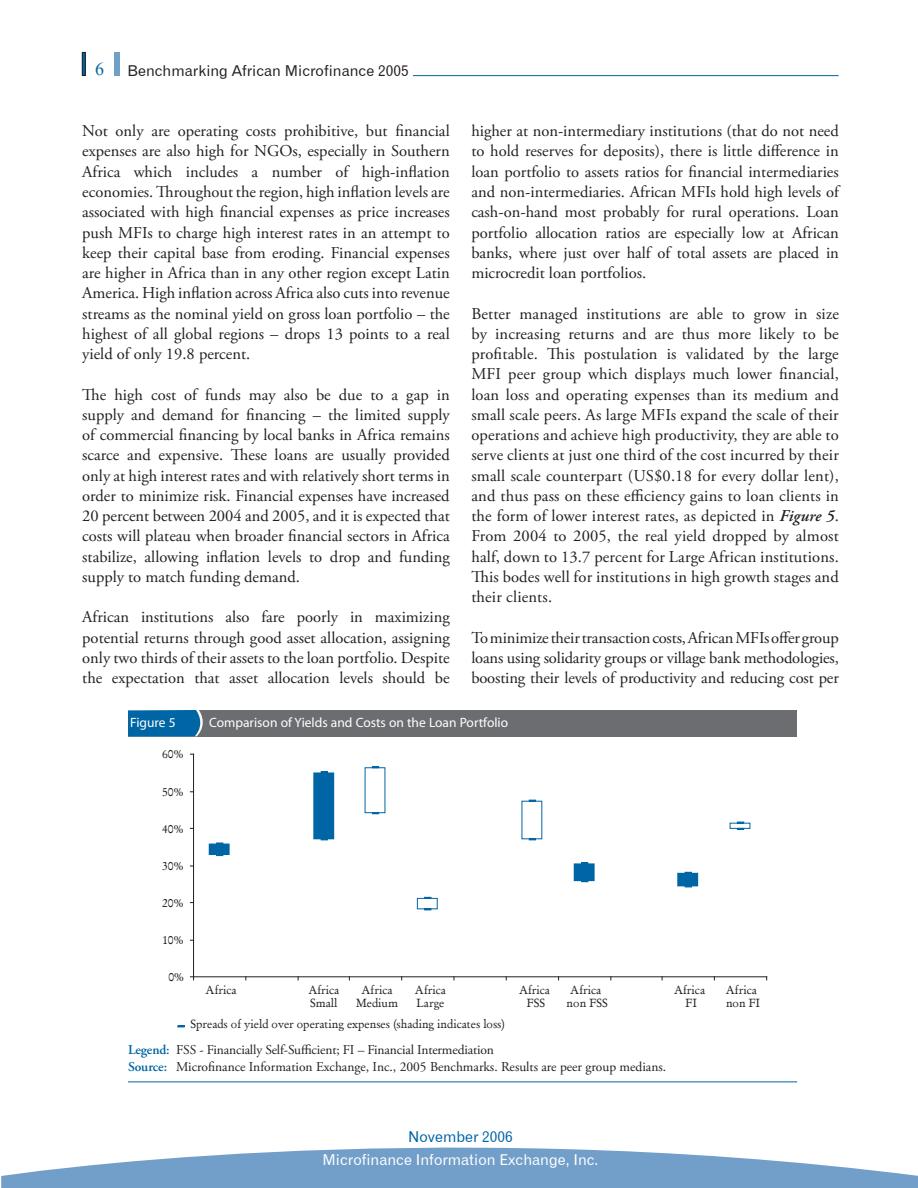
<style>
.page{position:relative;width:918px;height:1188px;background:#fff}
.page>*{position:absolute;margin:0;border:0;box-sizing:border-box;transform-origin:0 0}
.t1{font:16.5px/20.2px "Adobe Garamond Pro";color:#231f20;text-align:justify}
.t2{font:15px "Gothic 720 BT Roman B";color:#fff}
.t3{font:15px "Gothic 720 BT Roman B";color:#231f20}
.t4{font:15px "Gothic 720 BT Roman B";color:#0065a4}
.t5{font:13.5px/16.2px "Adobe Garamond Pro";letter-spacing:-.005em;color:#231f20}
.t6{font:13.5px "Myriad";color:#fff}
.t7{font:12px/12.6px "Garamond Antiqua";color:#231f20;text-align:center}
.s1{font-weight:600;font-style:italic}
.s2{font-weight:600;color:#0065a4}
</style>
<div class="page">
<svg style="left:1px;top:1147px;width:916px;height:41px;fill:#729eca"></svg>
<hr style="left:413px;top:75px;width:425px;height:1px;background:#0065a4">
<div style="left:114px;top:52px;width:5px;height:23px;background:#729eca"></div>
<div style="left:82px;top:52px;width:3px;height:23px;border:1px solid #231f20"></div>
<div style="left:128px;top:709px;width:668px;height:27px;background:#6c6d70"></div>
<svg style="left:128px;top:709px;width:81px;height:27px;background:#1c70a5"></svg>
<hr style="left:128px;top:1081px;width:669px;height:1px;background:#0065a4">
<hr style="left:193px;top:976px;width:573px;height:1px;background:#231f20">
<hr style="left:193px;top:754px;width:1px;height:223px;background:#231f20">
<div style="left:209px;top:844px;width:20px;height:10px;background:#0065a4"></div>
<div style="left:314px;top:773px;width:19px;height:66px;background:#0065a4"></div>
<div style="left:417px;top:898px;width:20px;height:11px;border:1px solid #0065a4"></div>
<div style="left:574px;top:864px;width:20px;height:16px;background:#0065a4"></div>
<div style="left:677px;top:873px;width:20px;height:13px;background:#0065a4"></div>
<div style="left:677px;top:873px;width:20px;height:13px;border:1px solid #0065a4"></div>
<div style="left:729px;top:823px;width:21px;height:6px;border:1px solid #0065a4"></div>
<svg style="left:216px;top:854px;width:7px;height:2px"></svg>
<svg style="left:372px;top:766px;width:7px;height:2px"></svg>
<svg style="left:424px;top:897px;width:7px;height:2px"></svg>
<svg style="left:528px;top:799px;width:8px;height:3px"></svg>
<svg style="left:581px;top:880px;width:7px;height:2px"></svg>
<svg style="left:684px;top:885px;width:7px;height:2px"></svg>
<svg style="left:216px;top:842px;width:7px;height:2px"></svg>
<svg style="left:321px;top:771px;width:7px;height:2px"></svg>
<svg style="left:372px;top:812px;width:7px;height:2px"></svg>
<svg style="left:424px;top:908px;width:7px;height:2px"></svg>
<svg style="left:528px;top:838px;width:8px;height:2px"></svg>
<svg style="left:581px;top:862px;width:7px;height:2px"></svg>
<svg style="left:736px;top:821px;width:8px;height:9px"></svg>
<svg style="left:177px;top:1025px;width:8px;height:2px"></svg>
<p class="t3" style="left:127px;top:61px;width:283px">Benchmarking African Microfinance 2005</p>
<p class="t1" style="left:82px;top:121px;width:369px">Not only are operating costs prohibitive, but financial expenses are also high for NGOs, especially in Southern Africa which includes a number of high-inflation economies. Throughout the region, high inflation levels are associated with high financial expenses as price increases push MFIs to charge high interest rates in an attempt to keep their capital base from eroding. Financial expenses are higher in Africa than in any other region except Latin America. High inflation across Africa also cuts into revenue streams as the nominal yield on gross loan portfolio – the highest of all global regions – drops 13 points to a real yield of only 19.8 percent.</p>
<p class="t1" style="left:82px;top:385px;width:369px">The high cost of funds may also be due to a gap in supply and demand for financing – the limited supply of commercial financing by local banks in Africa remains scarce and expensive. These loans are usually provided only at high interest rates and with relatively short terms in order to minimize risk. Financial expenses have increased 20 percent between 2004 and 2005, and it is expected that costs will plateau when broader financial sectors in Africa stabilize, allowing inflation levels to drop and funding supply to match funding demand.</p>
<p class="t1" style="left:82px;top:607px;width:369px">African institutions also fare poorly in maximizing potential returns through good asset allocation, assigning only two thirds of their assets to the loan portfolio. Despite the expectation that asset allocation levels should be</p>
<p class="t1" style="left:471px;top:121px;width:369px">higher at non-intermediary institutions (that do not need to hold reserves for deposits), there is little difference in loan portfolio to assets ratios for financial intermediaries and non-intermediaries. African MFIs hold high levels of cash-on-hand most probably for rural operations. Loan portfolio allocation ratios are especially low at African banks, where just over half of total assets are placed in microcredit loan portfolios.</p>
<p class="t1" style="left:471px;top:304px;width:369px">Better managed institutions are able to grow in size by increasing returns and are thus more likely to be profitable. This postulation is validated by the large MFI peer group which displays much lower financial, loan loss and operating expenses than its medium and small scale peers. As large MFIs expand the scale of their operations and achieve high productivity, they are able to serve clients at just one third of the cost incurred by their small scale counterpart (US$0.18 for every dollar lent), and thus pass on these efficiency gains to loan clients in the form of lower interest rates, as depicted in <span class="s1">Figure 5</span>.<br>From 2004 to 2005, the real yield dropped by almost half, down to 13.7 percent for Large African institutions.<br>This bodes well for institutions in high growth stages and their clients.</p>
<p class="t1" style="left:471px;top:628px;width:369px">To minimize their transaction costs, African MFIs offer group loans using solidarity groups or village bank methodologies, boosting their levels of productivity and reducing cost per</p>
<p class="t6" style="left:130px;top:716px;width:47px">Figure 5</p>
<p class="t6" style="left:209px;top:716px;width:300px">Comparison of Yields and Costs on the Loan Portfolio</p>
<p class="t7" style="left:162px;top:748px;width:23px">60%</p>
<p class="t7" style="left:162px;top:785px;width:23px">50%</p>
<p class="t7" style="left:162px;top:822px;width:23px">40%</p>
<p class="t7" style="left:162px;top:860px;width:23px">30%</p>
<p class="t7" style="left:162px;top:896px;width:23px">20%</p>
<p class="t7" style="left:162px;top:934px;width:23px">10%</p>
<p class="t7" style="left:168px;top:970px;width:17px">0%</p>
<p class="t7" style="left:205px;top:983px;width:32px">Africa</p>
<p class="t7" style="left:308px;top:983px;width:32px;text-align:left">Africa<br>Small</p>
<p class="t7" style="left:356px;top:983px;width:43px">Africa<br>Medium</p>
<p class="t7" style="left:415px;top:983px;width:32px;text-align:left">Africa<br>Large</p>
<p class="t7" style="left:519px;top:983px;width:32px">Africa<br>FSS</p>
<p class="t7" style="left:566px;top:983px;width:43px">Africa non FSS</p>
<p class="t7" style="left:674px;top:983px;width:32px">Africa<br>FI</p>
<p class="t7" style="left:725px;top:983px;width:35px;text-align:left">Africa non FI</p>
<p class="t7" style="left:190px;top:1017px;width:316px">Spreads of yield over operating expenses (shading indicates loss)</p>
<p class="t5" style="left:128px;top:1042px;width:539px"><span class="s2">Legend:</span> FSS - Financially Self-Sufficient; FI – Financial Intermediation<br><span class="s2">Source:</span> Microfinance Information Exchange, Inc., 2005 Benchmarks. Results are peer group medians.</p>
<p class="t4" style="left:408px;top:1127px;width:106px">November 2006</p>
<p class="t2" style="left:322px;top:1151px;width:277px">Microfinance Information Exchange, Inc.</p>
</div>
